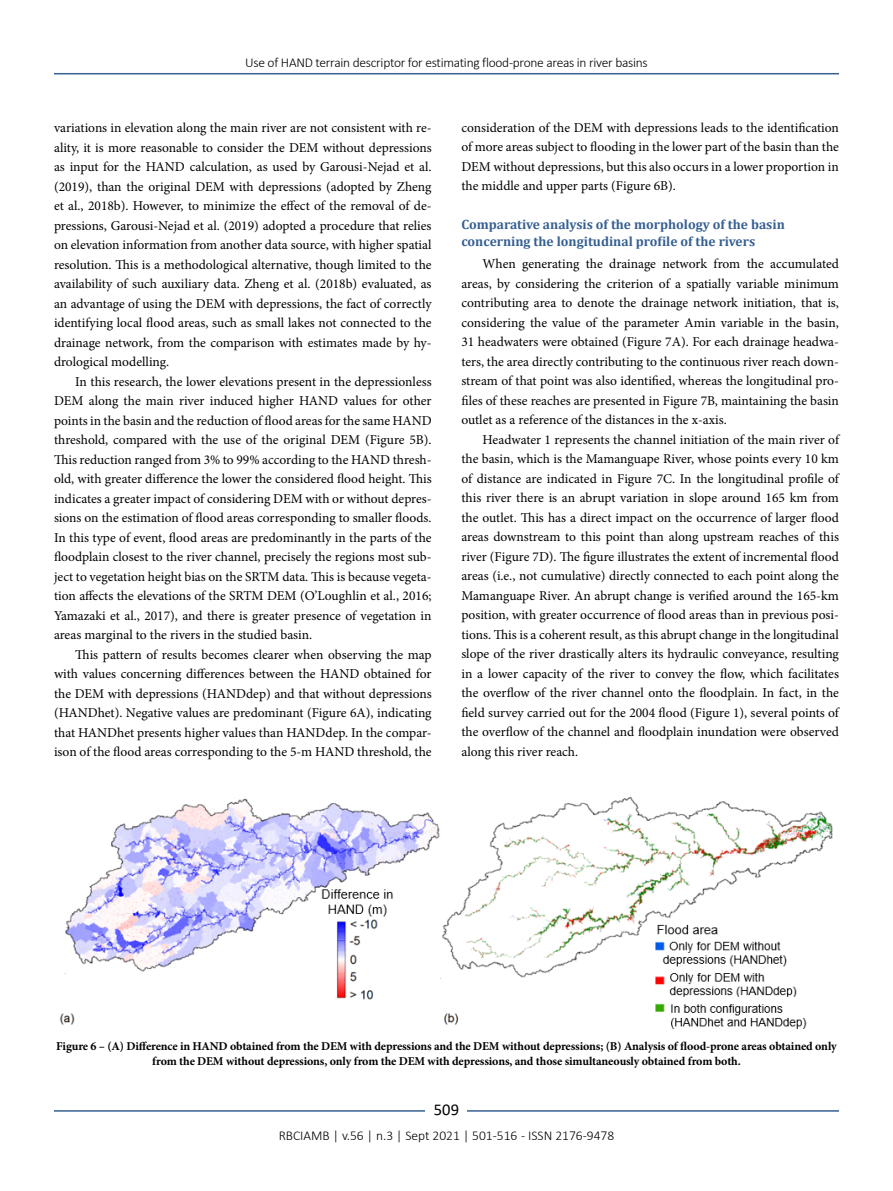
<style>
.page{position:relative;width:893px;height:1191px;background:#fff}
.page>*{position:absolute;margin:0;border:0;box-sizing:border-box;transform-origin:0 0}
.t1{font:16.5px "Calibri";color:#000}
.t2{font:13.5px/19.5px "Minion Pro";color:#000;text-align:justify}
.t3{font:700 13.5px/16.2px "Cambria";color:#365f92}
.t4{font:300 13.5px "Calibri";letter-spacing:-.02em;color:#000}
.t5{font:300 13.5px "Calibri";color:#000}
.t6{font:700 12px/14.4px "Minion Pro";letter-spacing:-.01em;color:#000;text-align:center}
</style>
<div class="page">
<hr style="left:54px;top:73px;width:785px;height:1px;background:#365f92">
<hr style="left:54px;top:1110px;width:785px;height:1px;background:#365f92">
<div style="left:426px;top:1096px;width:41px;height:26px;background:#fff"></div>
<img style="left:59px;top:796px;width:774px;height:233px">
<p class="t4" style="left:245px;top:54px;width:404px">Use of HAND terrain descriptor for estimating flood-prone areas in river basins</p>
<p class="t2" style="left:54px;top:118px;width:379px">variations in elevation along the main river are not consistent with re&shy;ality, it is more reasonable to consider the DEM without depressions as input for the HAND calculation, as used by Garousi-Nejad et al. (2019), than the original DEM with depressions (adopted by Zheng et al., 2018b). However, to minimize the effect of the removal of de&shy;pressions, Garousi-Nejad et al. (2019) adopted a procedure that relies on elevation information from another data source, with higher spatial resolution. This is a methodological alternative, though limited to the availability of such auxiliary data. Zheng et al. (2018b) evaluated, as an advantage of using the DEM with depressions, the fact of correctly identifying local flood areas, such as small lakes not connected to the drainage network, from the comparison with estimates made by hy&shy;drological modelling.</p>
<p class="t2" style="left:54px;top:371px;width:379px;text-indent:21px">In this research, the lower elevations present in the depressionless DEM along the main river induced higher HAND values for other points in the basin and the reduction of flood areas for the same HAND threshold, compared with the use of the original DEM (Figure 5B).<br>This reduction ranged from 3% to 99% according to the HAND thresh&shy;old, with greater difference the lower the considered flood height. This indicates a greater impact of considering DEM with or without depres&shy;sions on the estimation of flood areas corresponding to smaller floods.<br>In this type of event, flood areas are predominantly in the parts of the floodplain closest to the river channel, precisely the regions most sub&shy;ject to vegetation height bias on the SRTM data. This is because vegeta&shy;tion affects the elevations of the SRTM DEM (O’Loughlin et al., 2016; Yamazaki et al., 2017), and there is greater presence of vegetation in areas marginal to the rivers in the studied basin.</p>
<p class="t2" style="left:54px;top:644px;width:379px;text-indent:21px">This pattern of results becomes clearer when observing the map with values concerning differences between the HAND obtained for the DEM with depressions (HANDdep) and that without depressions (HANDhet). Negative values are predominant (Figure 6A), indicating that HANDhet presents higher values than HANDdep. In the compar&shy;ison of the flood areas corresponding to the 5-m HAND threshold, the</p>
<p class="t2" style="left:461px;top:118px;width:379px">consideration of the DEM with depressions leads to the identification of more areas subject to flooding in the lower part of the basin than the DEM without depressions, but this also occurs in a lower proportion in the middle and upper parts (Figure 6B).</p>
<p class="t3" style="left:461px;top:216px;width:325px">Comparative analysis of the morphology of the basin concerning the longitudinal profile of the rivers</p>
<p class="t2" style="left:461px;top:254px;width:379px;text-indent:21px">When generating the drainage network from the accumulated areas, by considering the criterion of a spatially variable minimum contributing area to denote the drainage network initiation, that is, considering the value of the parameter Amin variable in the basin, 31 headwaters were obtained (Figure 7A). For each drainage headwa&shy;ters, the area directly contributing to the continuous river reach down&shy;stream of that point was also identified, whereas the longitudinal pro&shy;files of these reaches are presented in Figure 7B, maintaining the basin outlet as a reference of the distances in the x-axis.</p>
<p class="t2" style="left:461px;top:430px;width:379px;text-indent:21px">Headwater 1 represents the channel initiation of the main river of the basin, which is the Mamanguape River, whose points every 10 km of distance are indicated in Figure 7C. In the longitudinal profile of this river there is an abrupt variation in slope around 165 km from the outlet. This has a direct impact on the occurrence of larger flood areas downstream to this point than along upstream reaches of this river (Figure 7D). The figure illustrates the extent of incremental flood areas (i.e., not cumulative) directly connected to each point along the Mamanguape River. An abrupt change is verified around the 165-km position, with greater occurrence of flood areas than in previous posi&shy;tions. This is a coherent result, as this abrupt change in the longitudinal slope of the river drastically alters its hydraulic conveyance, resulting in a lower capacity of the river to convey the flow, which facilitates the overflow of the river channel onto the floodplain. In fact, in the field survey carried out for the 2004 flood (Figure 1), several points of the overflow of the channel and floodplain inundation were observed along this river reach.</p>
<p class="t6" style="left:56px;top:1039px;width:782px">Figure 6 – (A) Difference in HAND obtained from the DEM with depressions and the DEM without depressions; (B) Analysis of flood-prone areas obtained only from the DEM without depressions, only from the DEM with depressions, and those simultaneously obtained from both.</p>
<p class="t1" style="left:434px;top:1098px;width:27px">509</p>
<p class="t5" style="left:279px;top:1126px;width:337px">RBCIAMB | v.56 | n.3 | Sept 2021 | 501-516 - ISSN 2176-9478</p>
</div>
